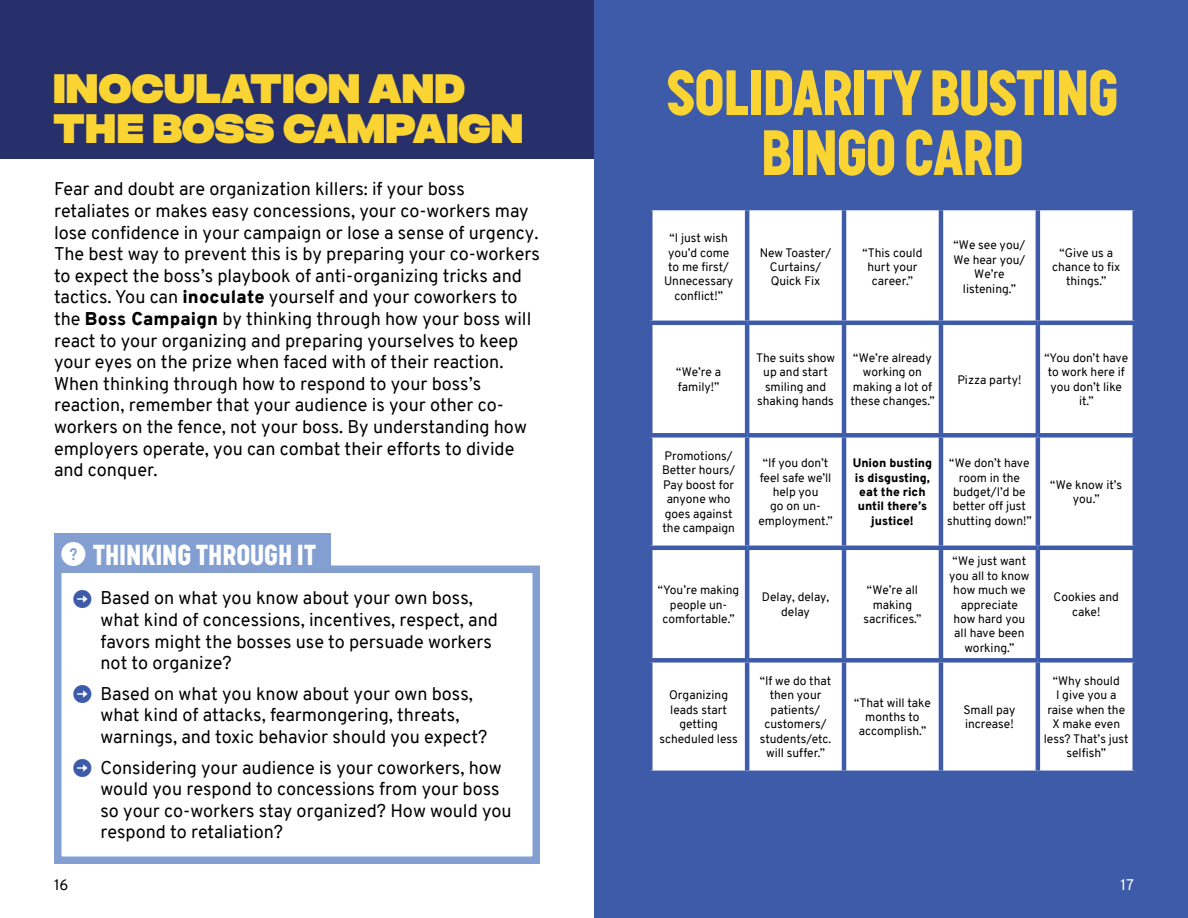
<style>
.page{position:relative;width:1188px;height:918px;background:#fff}
.page>*{position:absolute;margin:0;border:0;box-sizing:border-box;transform-origin:0 0}
.t1{font:900 63px/60px "Graph";color:#fad433;text-align:center}
.t2{font:900 40.5px/40.5px "Folsom";color:#fad433}
.t3{font:900 28.5px "Graph";letter-spacing:.02em;color:#fff}
.t4{font:18px/21.6px "Overpass";color:#000}
.t5{font:15px "Overpass";color:#000}
.t6{font:15px "Overpass";color:#fff}
.t7{font:12px/14.4px "Overpass";color:#000;text-align:center}
.t8{font:900 12px/14.4px "Overpass";color:#000;text-align:center}
.s1{font-weight:900}
.s2{font-family:"iconmonstr iconic font";font-weight:400;font-size:24px}
</style>
<div class="page">
<div style="left:0;top:0;width:594px;height:159px;background:#27306b"></div>
<div style="left:595px;top:0;width:593px;height:918px;background:#3d5ba9"></div>
<div style="left:652px;top:210px;width:480px;height:561px;background:#fff"></div>
<hr style="left:745px;top:210px;width:4px;height:111px;background:#3d5ba9">
<hr style="left:842px;top:210px;width:4px;height:111px;background:#3d5ba9">
<hr style="left:939px;top:210px;width:4px;height:111px;background:#3d5ba9">
<hr style="left:1036px;top:210px;width:4px;height:111px;background:#3d5ba9">
<hr style="left:648px;top:321px;width:99px;height:4px;background:#3d5ba9">
<hr style="left:747px;top:321px;width:97px;height:4px;background:#3d5ba9">
<hr style="left:745px;top:325px;width:4px;height:108px;background:#3d5ba9">
<hr style="left:844px;top:321px;width:97px;height:4px;background:#3d5ba9">
<hr style="left:842px;top:325px;width:4px;height:108px;background:#3d5ba9">
<hr style="left:941px;top:321px;width:97px;height:4px;background:#3d5ba9">
<hr style="left:939px;top:325px;width:4px;height:108px;background:#3d5ba9">
<hr style="left:1038px;top:321px;width:99px;height:4px;background:#3d5ba9">
<hr style="left:1036px;top:325px;width:4px;height:108px;background:#3d5ba9">
<div style="left:648px;top:433px;width:99px;height:5px;background:#3d5ba9"></div>
<div style="left:747px;top:433px;width:97px;height:5px;background:#3d5ba9"></div>
<hr style="left:745px;top:438px;width:4px;height:108px;background:#3d5ba9">
<div style="left:844px;top:433px;width:97px;height:5px;background:#3d5ba9"></div>
<hr style="left:842px;top:438px;width:4px;height:108px;background:#3d5ba9">
<div style="left:941px;top:433px;width:97px;height:5px;background:#3d5ba9"></div>
<hr style="left:939px;top:438px;width:4px;height:108px;background:#3d5ba9">
<div style="left:1038px;top:433px;width:99px;height:5px;background:#3d5ba9"></div>
<hr style="left:1036px;top:438px;width:4px;height:108px;background:#3d5ba9">
<hr style="left:648px;top:546px;width:99px;height:4px;background:#3d5ba9">
<hr style="left:747px;top:546px;width:97px;height:4px;background:#3d5ba9">
<hr style="left:745px;top:550px;width:4px;height:108px;background:#3d5ba9">
<hr style="left:844px;top:546px;width:97px;height:4px;background:#3d5ba9">
<hr style="left:842px;top:550px;width:4px;height:108px;background:#3d5ba9">
<hr style="left:941px;top:546px;width:97px;height:4px;background:#3d5ba9">
<hr style="left:939px;top:550px;width:4px;height:108px;background:#3d5ba9">
<hr style="left:1038px;top:546px;width:99px;height:4px;background:#3d5ba9">
<hr style="left:1036px;top:550px;width:4px;height:108px;background:#3d5ba9">
<div style="left:648px;top:658px;width:99px;height:5px;background:#3d5ba9"></div>
<div style="left:747px;top:658px;width:97px;height:5px;background:#3d5ba9"></div>
<hr style="left:745px;top:663px;width:4px;height:108px;background:#3d5ba9">
<div style="left:844px;top:658px;width:97px;height:5px;background:#3d5ba9"></div>
<hr style="left:842px;top:663px;width:4px;height:108px;background:#3d5ba9">
<div style="left:941px;top:658px;width:97px;height:5px;background:#3d5ba9"></div>
<hr style="left:939px;top:663px;width:4px;height:108px;background:#3d5ba9">
<div style="left:1038px;top:658px;width:99px;height:5px;background:#3d5ba9"></div>
<hr style="left:1036px;top:663px;width:4px;height:108px;background:#3d5ba9">
<div style="left:54px;top:566px;width:486px;height:298px;border:8px solid #839fd2"></div>
<div style="left:54px;top:533px;width:276px;height:39px;background:#839fd2"></div>
<h2 class="t2" style="left:53px;top:65px;width:471px">INOCULATION AND<br>THE BOSS CAMPAIGN</h2>
<p class="t4" style="left:54px;top:178px;width:487px">Fear and doubt are organization killers: if your boss retaliates or makes easy concessions, your co-workers may lose confidence in your campaign or lose a sense of urgency.<br>The best way to prevent this is by preparing your co-workers to expect the boss’s playbook of anti-organizing tricks and tactics. You can <span class="s1">inoculate</span> yourself and your coworkers to the <span class="s1">Boss Campaign</span> by thinking through how your boss will react to your organizing and preparing yourselves to keep your eyes on the prize when faced with of their reaction.<br>When thinking through how to respond to your boss’s reaction, remember that your audience is your other co&shy;workers on the fence, not your boss. By understanding how employers operate, you can combat their efforts to divide and conquer.</p>
<h3 class="t3" style="left:62px;top:537px;width:256px"><span class="s2">P</span> THINKING THROUGH IT</h3>
<p class="t5" style="left:54px;top:874px;width:16px">16</p>
<p class="t4" style="left:100px;top:588px;width:399px">Based on what you know about your own boss, what kind of concessions, incentives, respect, and favors might the bosses use to persuade workers not to organize?</p>
<p class="t4" style="left:100px;top:683px;width:388px">Based on what you know about your own boss, what kind of attacks, fearmongering, threats, warnings, and toxic behavior should you expect?</p>
<p class="t4" style="left:100px;top:757px;width:413px">Considering your audience is your coworkers, how would you respond to concessions from your boss so your co-workers stay organized? How would you respond to retaliation?</p>
<h1 class="t1" style="left:667px;top:60px;width:452px">SOLIDARITY BUSTING<br>BINGO CARD</h1>
<p class="t7" style="left:664px;top:231px;width:71px">“I just wish you’d come to me first/<br>Unnecessary conflict!”</p>
<p class="t7" style="left:676px;top:365px;width:46px;text-align:left">“We’re a family!”</p>
<p class="t7" style="left:760px;top:245px;width:73px">New Toaster/<br>Curtains/<br>Quick Fix</p>
<p class="t7" style="left:863px;top:245px;width:61px">“This could hurt your career.”</p>
<p class="t7" style="left:953px;top:238px;width:74px">“We see you/<br>We hear you/<br>We’re listening.”</p>
<p class="t7" style="left:1052px;top:245px;width:70px">“Give us a chance to fix things.”</p>
<p class="t7" style="left:756px;top:351px;width:81px">The suits show up and start smiling and shaking hands</p>
<p class="t7" style="left:850px;top:351px;width:86px">“We’re already working on making a lot of these changes.”</p>
<p class="t7" style="left:957px;top:372px;width:65px">Pizza party!</p>
<p class="t7" style="left:1044px;top:351px;width:85px">“You don’t have to work here if you don’t like it.”</p>
<p class="t7" style="left:662px;top:449px;width:75px">Promotions/<br>Better hours/<br>Pay boost for anyone who goes against the campaign</p>
<p class="t7" style="left:758px;top:456px;width:76px">“If you don’t feel safe we’ll help you<br>go on un&shy;employment.”</p>
<p class="t8" style="left:853px;top:456px;width:81px">Union busting is disgusting, eat the rich until there’s justice!</p>
<p class="t7" style="left:947px;top:456px;width:86px">“We don’t have room in the budget/I’d be better off just shutting down!”</p>
<p class="t7" style="left:658px;top:583px;width:83px">“You’re making people un&shy;comfortable.”</p>
<p class="t7" style="left:762px;top:590px;width:69px">Delay, delay, delay</p>
<p class="t7" style="left:864px;top:583px;width:59px">“We’re all making sacrifices.”</p>
<p class="t7" style="left:949px;top:554px;width:82px">“We just want you all to know how much we appreciate how hard you all have been working.”</p>
<p class="t7" style="left:659px;top:688px;width:80px">Organizing leads start getting scheduled less</p>
<p class="t7" style="left:760px;top:674px;width:73px">“If we do that then your patients/ customers/ students/etc. will suffer.”</p>
<p class="t7" style="left:854px;top:695px;width:78px">“That will take months to accomplish.”</p>
<p class="t7" style="left:963px;top:703px;width:54px;text-align:left">Small pay increase!</p>
<p class="t7" style="left:1050px;top:478px;width:73px">“We know it’s you.”</p>
<p class="t7" style="left:1054px;top:590px;width:67px">Cookies and cake!</p>
<p class="t7" style="left:1044px;top:674px;width:86px">“Why should<br>I give you a raise when the<br>X make even less? That’s just selfish”</p>
<p class="t6" style="left:1121px;top:874px;width:15px">17</p>
</div>
